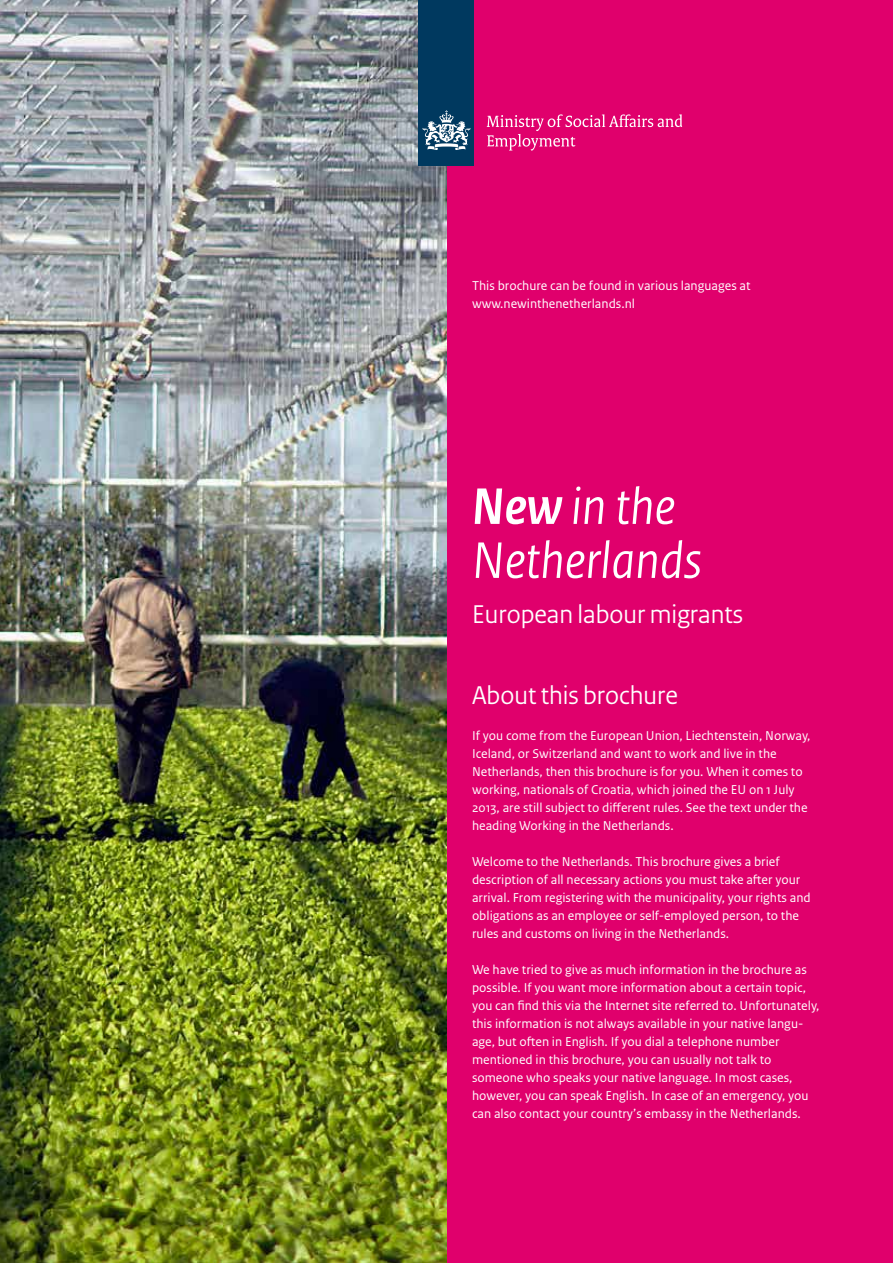
<style>
.page{position:relative;width:893px;height:1263px;background:#fff}
.page>*{position:absolute;margin:0;border:0;box-sizing:border-box;transform-origin:0 0}
.t1{font:italic 54px/54px "Rijksoverheid Sans Heading";color:#fff}
.t2{font:27px "Rijksoverheid Sans Heading";color:#fff}
.t3{font:13.5px/18px "Rijksoverheid Sans Text";color:#fff}
.s1{font-weight:700}
</style>
<div class="page">
<div style="left:446px;top:0;width:447px;height:1263px;background:#e0006c"></div>
<img style="left:0;top:0;width:446px;height:1263px">
<div style="left:419px;top:0;width:55px;height:166px;background:#00395f"></div>
<svg style="left:423px;top:110px;width:47px;height:40px"></svg>
<svg style="left:487px;top:114px;width:195px;height:37px"></svg>
<p class="t3" style="left:472px;top:277px;width:280px">This brochure can be found in various languages at www.newinthenetherlands.nl</p>
<h1 class="t1" style="left:472px;top:480px;width:231px"><span class="s1">New</span> in the<br>Netherlands</h1>
<h2 class="t2" style="left:472px;top:598px;width:273px">European labour migrants</h2>
<h2 class="t2" style="left:472px;top:679px;width:207px">About this brochure</h2>
<p class="t3" style="left:472px;top:727px;width:340px">If you come from the European Union, Liechtenstein, Norway, Iceland, or Switzerland and want to work and live in the Netherlands, then this brochure is for you. When it comes to working, nationals of Croatia, which joined the EU on 1 July 2013, are still subject to different rules. See the text under the heading Working in the Netherlands.</p>
<p class="t3" style="left:472px;top:853px;width:340px">Welcome to the Netherlands. This brochure gives a brief description of all necessary actions you must take after your arrival. From registering with the municipality, your rights and obligations as an employee or self-employed person, to the rules and customs on living in the Netherlands.</p>
<p class="t3" style="left:472px;top:961px;width:349px">We have tried to give as much information in the brochure as possible. If you want more information about a certain topic, you can find this via the Internet site referred to. Unfortunately, this information is not always available in your native langu&shy;age, but often in English. If you dial a telephone number mentioned in this brochure, you can usually not talk to someone who speaks your native language. In most cases, however, you can speak English. In case of an emergency, you can also contact your country’s embassy in the Netherlands.</p>
</div>
